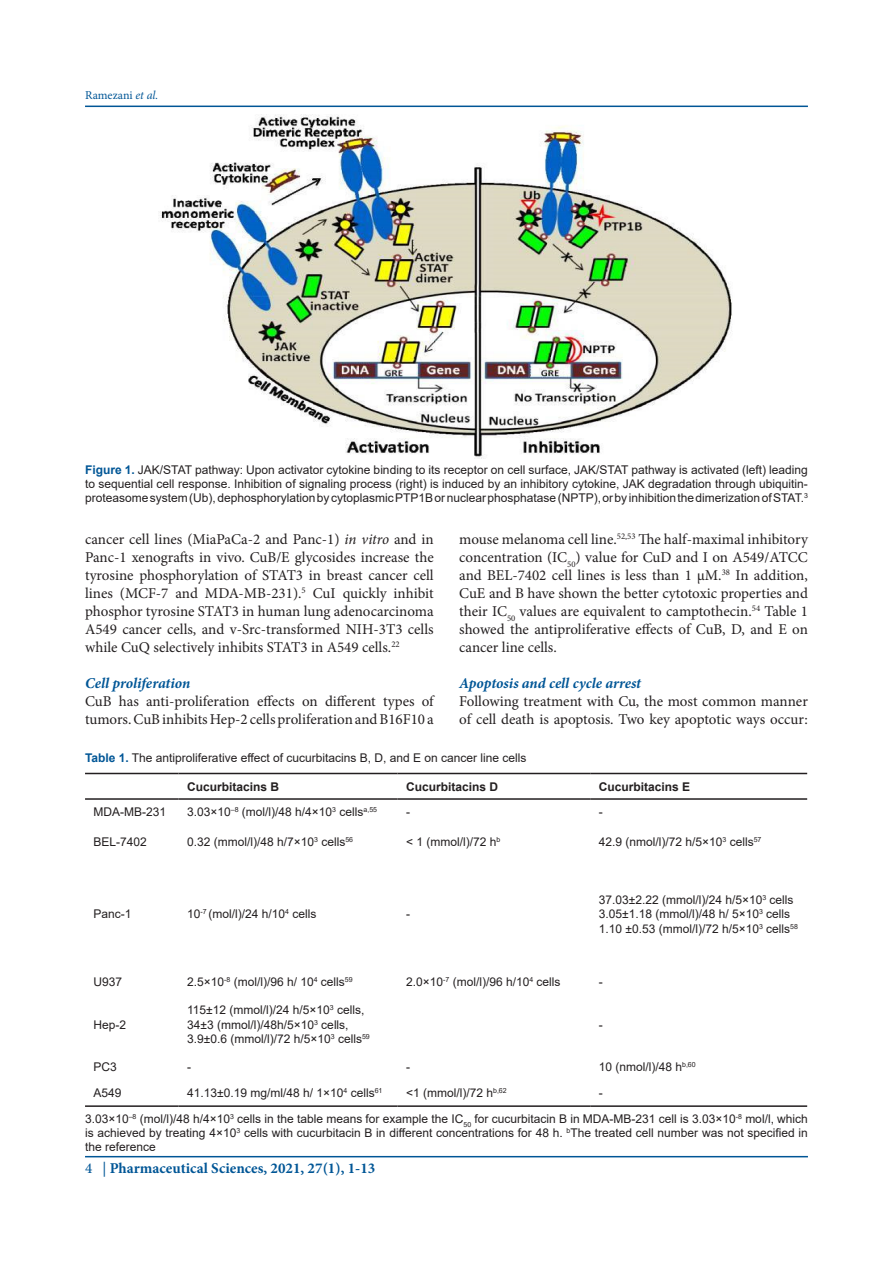
<style>
.page{position:relative;width:893px;height:1263px;background:#fff}
.page>*{position:absolute;margin:0;border:0;box-sizing:border-box;transform-origin:0 0}
.t1{font:15px/18px "Minion Pro";color:#231f20;text-align:justify}
.t2{font:italic 700 15px "Minion Pro";letter-spacing:-.005em;color:#005696}
.t3{font:700 15px "Minion Pro";color:#005696}
.t4{font:12px/14.4px "Arial";color:#231f20;text-align:justify}
.t5{font:700 12px "Arial";color:#231f20}
.t6{font:12px "Minion Pro";color:#005696}
.s1{font-style:italic}
.s2{font-weight:700;color:#005696}
.s3{font-weight:500}
</style>
<div class="page">
<hr style="left:85px;top:106px;width:723px;height:1px;background:#005696">
<hr style="left:85px;top:1156px;width:723px;height:1px;background:#005696">
<img style="left:160px;top:115px;width:572px;height:343px">
<svg style="left:85px;top:774px;width:722px;height:1px"></svg>
<hr style="left:85px;top:773px;width:94px;height:1px;background:#231f20">
<hr style="left:179px;top:773px;width:219px;height:1px;background:#231f20">
<hr style="left:398px;top:773px;width:192px;height:1px;background:#231f20">
<hr style="left:590px;top:773px;width:217px;height:1px;background:#231f20">
<hr style="left:85px;top:798px;width:94px;height:2px;background:#231f20">
<hr style="left:179px;top:798px;width:219px;height:2px;background:#231f20">
<hr style="left:398px;top:798px;width:192px;height:2px;background:#231f20">
<hr style="left:590px;top:798px;width:217px;height:2px;background:#231f20">
<hr style="left:85px;top:1105px;width:94px;height:2px;background:#231f20">
<hr style="left:179px;top:1105px;width:219px;height:2px;background:#231f20">
<hr style="left:398px;top:1105px;width:192px;height:2px;background:#231f20">
<hr style="left:590px;top:1105px;width:217px;height:2px;background:#231f20">
<p class="t6" style="left:85px;top:87px;width:75px">Ramezani <span class="s1">et al.</span></p>
<p class="t4" style="left:85px;top:462px;width:724px"><span class="s2">Figure 1.</span> JAK/STAT pathway: Upon activator cytokine binding to its receptor on cell surface, JAK/STAT pathway is activated (left) leading to sequential cell response. Inhibition of signaling process (right) is induced by an inhibitory cytokine, JAK degradation through ubiquitin&shy;proteasome system (Ub), dephosphorylation by cytoplasmic PTP1B or nuclear phosphatase (NPTP), or by inhibition the dimerization of STAT.<sup>3</sup></p>
<p class="t1" style="left:85px;top:530px;width:350px">cancer cell lines (MiaPaCa-2 and Panc-1) <span class="s1">in vitro</span> and in Panc-1 xenografts in vivo. CuB/E glycosides increase the tyrosine phosphorylation of STAT3 in breast cancer cell lines (MCF-7 and MDA-MB-231).<sup>5</sup> CuI quickly inhibit phosphor tyrosine STAT3 in human lung adenocarcinoma A549 cancer cells, and v-Src-transformed NIH-3T3 cells while CuQ selectively inhibits STAT3 in A549 cells.<sup>22</sup></p>
<p class="t2" style="left:85px;top:672px;width:107px">Cell proliferation</p>
<p class="t1" style="left:85px;top:692px;width:350px">CuB has anti-proliferation effects on different types of tumors. CuB inhibits Hep-2 cells proliferation and B16F10 a</p>
<p class="t1" style="left:459px;top:530px;width:350px">mouse melanoma cell line.<sup>52,53</sup> The half-maximal inhibitory concentration (IC<sub>50</sub>) value for CuD and I on A549/ATCC and BEL-7402 cell lines is less than 1 μM.<sup>38</sup> In addition, CuE and B have shown the better cytotoxic properties and their IC<sub>50</sub> values are equivalent to camptothecin.<sup>54</sup> Table 1 showed the antiproliferative effects of CuB, D, and E on cancer line cells.</p>
<p class="t2" style="left:459px;top:672px;width:183px">Apoptosis and cell cycle arrest</p>
<p class="t1" style="left:459px;top:692px;width:350px">Following treatment with Cu, the most common manner of cell death is apoptosis. Two key apoptotic ways occur:</p>
<p class="t4" style="left:85px;top:751px;width:443px"><span class="s2">Table 1.</span> The antiproliferative effect of cucurbitacins B, D, and E on cancer line cells</p>
<p class="t5" style="left:187px;top:778px;width:94px">Cucurbitacins B</p>
<p class="t5" style="left:406px;top:778px;width:94px">Cucurbitacins D</p>
<p class="t5" style="left:599px;top:778px;width:93px">Cucurbitacins E</p>
<p class="t4" style="left:94px;top:805px;width:74px">MDA-MB-231</p>
<p class="t4" style="left:187px;top:805px;width:192px">3.03×10<sup>–8</sup> (mol/l)/48 h/4×10<sup>3</sup> cells<sup>a,55</sup></p>
<p class="t4" style="left:406px;top:805px;width:5px">-</p>
<p class="t4" style="left:599px;top:805px;width:5px">-</p>
<p class="t4" style="left:94px;top:834px;width:55px">BEL-7402</p>
<p class="t4" style="left:187px;top:834px;width:168px">0.32 (mmol/l)/48 h/7×10<sup>3</sup> cells<sup>56</sup></p>
<p class="t4" style="left:406px;top:834px;width:96px">&lt; 1 (mmol/l)/72 h<sup>b</sup></p>
<p class="t4" style="left:599px;top:834px;width:164px">42.9 (nmol/l)/72 h/5×10<sup>3</sup> cells<sup>57</sup></p>
<p class="t4" style="left:94px;top:907px;width:40px">Panc-1</p>
<p class="t4" style="left:187px;top:907px;width:131px">10<sup>-7</sup> (mol/l)/24 h/10<sup>4</sup> cells</p>
<p class="t4" style="left:406px;top:907px;width:5px">-</p>
<p class="t4" style="left:599px;top:892px;width:196px">37.03±2.22 (mmol/l)/24 h/5×10<sup>3</sup> cells</p>
<p class="t4" style="left:599px;top:907px;width:193px">3.05±1.18 (mmol/l)/48 h/ 5×10<sup>3</sup> cells</p>
<p class="t4" style="left:599px;top:921px;width:201px">1.10 ±0.53 (mmol/l)/72 h/5×10<sup>3</sup> cells<sup>58</sup></p>
<p class="t4" style="left:94px;top:975px;width:30px">U937</p>
<p class="t4" style="left:187px;top:975px;width:167px">2.5×10<sup>-8</sup> (mol/l)/96 h/ 10<sup>4</sup> cells<sup>59</sup></p>
<p class="t4" style="left:406px;top:975px;width:156px">2.0×10<sup>-7</sup> (mol/l)/96 h/10<sup>4</sup> cells</p>
<p class="t4" style="left:599px;top:975px;width:5px">-</p>
<p class="t4" style="left:94px;top:1017px;width:34px">Hep-2</p>
<p class="t4" style="left:187px;top:1003px;width:179px">115±12 (mmol/l)/24 h/5×10<sup>3</sup> cells,</p>
<p class="t4" style="left:187px;top:1017px;width:163px">34±3 (mmol/l)/48h/5×10<sup>3</sup> cells,</p>
<p class="t4" style="left:187px;top:1032px;width:184px">3.9±0.6 (mmol/l)/72 h/5×10<sup>3</sup> cells<sup>59</sup></p>
<p class="t4" style="left:599px;top:1017px;width:5px">-</p>
<p class="t4" style="left:94px;top:1060px;width:25px">PC3</p>
<p class="t4" style="left:187px;top:1060px;width:5px">-</p>
<p class="t4" style="left:406px;top:1060px;width:5px">-</p>
<p class="t4" style="left:599px;top:1060px;width:98px">10 (nmol/l)/48 h<sup>b,60</sup></p>
<p class="t4" style="left:94px;top:1086px;width:30px">A549</p>
<p class="t4" style="left:187px;top:1086px;width:197px">41.13±0.19 mg/ml/48 h/ 1×10<sup>4</sup> cells<sup>61</sup></p>
<p class="t4" style="left:406px;top:1086px;width:102px">&lt;1 (mmol/l)/72 h<sup>b,62</sup></p>
<p class="t4" style="left:599px;top:1086px;width:5px">-</p>
<p class="t4" style="left:85px;top:1112px;width:724px;line-height:13.8px">3.03×10<sup>–8</sup> (mol/l)/48 h/4×10<sup>3</sup> cells in the table means for example the IC<sub>50</sub> for cucurbitacin B in MDA-MB-231 cell is 3.03×10<sup>-8</sup> mol/l, which is achieved by treating 4×10<sup>3</sup> cells with cucurbitacin B in different concentrations for 48 h. <sup>b</sup>The treated cell number was not specified in the reference</p>
<p class="t3" style="left:85px;top:1158px;width:292px"><span class="s3">4 |</span> Pharmaceutical Sciences, 2021, 27(1), 1-13</p>
</div>
